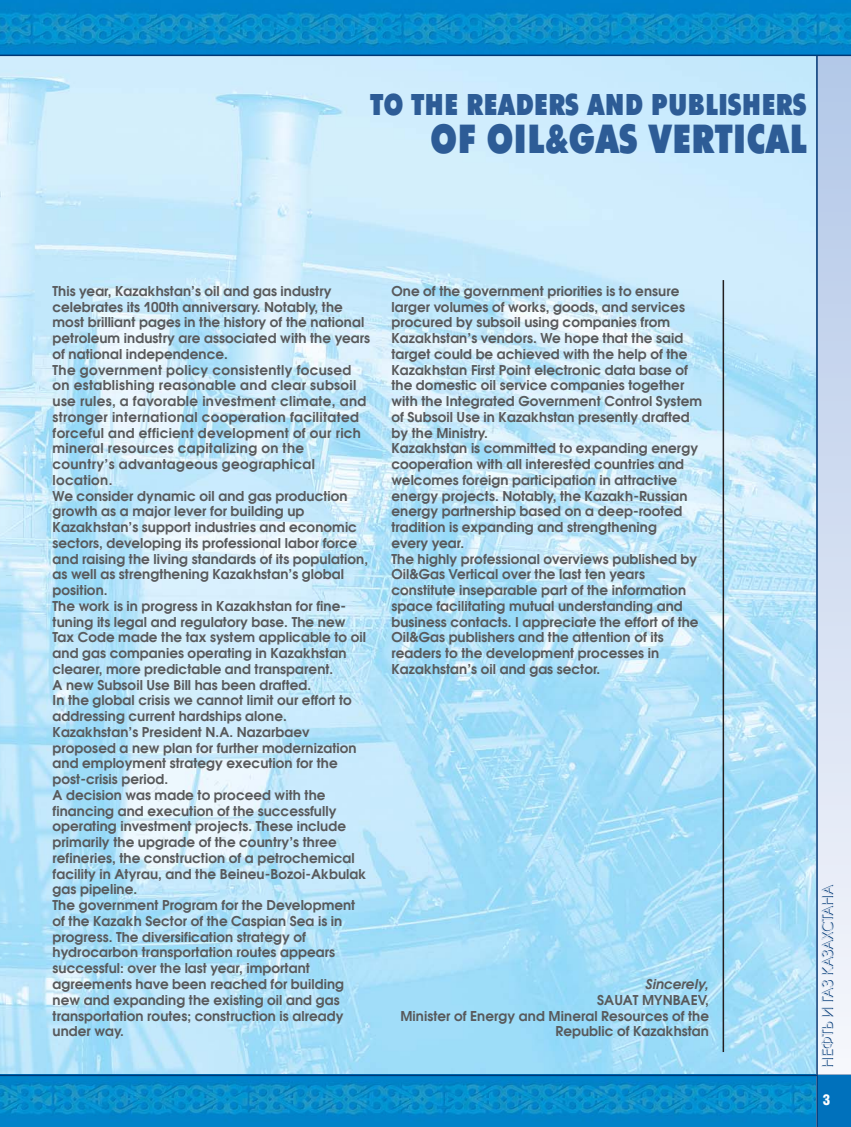
<style>
.page{position:relative;width:851px;height:1127px;background:#fff}
.page>*{position:absolute;margin:0;border:0;box-sizing:border-box;transform-origin:0 0}
.t1{font:700 40.5px "Futura Futuris X Cond C";color:#2d5c96}
.t2{font:700 30px "Futura Futuris X Cond C";color:#2d5c96}
.t3{font:15px "Futura Futuris Shadow C";color:#003876}
.t4{font:900 15px "Helios Cond";color:#fff}
.t5{font:600 13.5px/15.8px "Avant Garde Gothic C";letter-spacing:.005em;color:#58595b}
.s1{font-style:italic}
</style>
<div class="page">
<img style="left:0;top:56px;width:816px;height:1018px">
<img style="left:0;top:1076px;width:816px;height:51px">
<div style="left:816px;top:0;width:34px;height:1127px;background:linear-gradient(to bottom,#aec5e7,#f9f9fd)"></div>
<img style="left:1px;top:0;width:849px;height:55px">
<hr style="left:0;top:1074px;width:850px;height:2px;background:#003876">
<hr style="left:0;top:55px;width:850px;height:1px;background:#003876">
<hr style="left:722px;top:280px;width:2px;height:772px;background:#231f20">
<div style="left:816px;top:1075px;width:34px;height:52px;background:#0071bc"></div>
<hr style="left:816px;top:55px;width:1px;height:1072px;background:#003876">
<hr style="left:0;top:0;width:1px;height:55px;background:#0071bc">
<p class="t2" style="left:370px;top:94px;width:438px">TO THE READERS AND PUBLISHERS</p>
<p class="t1" style="left:430px;top:124px;width:378px">OF OIL&amp;GAS VERTICAL</p>
<p class="t5" style="left:53px;top:284px;width:319px">This year, Kazakhstan’s oil and gas industry celebrates its 100th anniversary. Notably, the most brilliant pages in the history of the national petroleum industry are associated with the years of national independence.<br>The government policy consistently focused on establishing reasonable and clear subsoil use rules, a favorable investment climate, and stronger international cooperation facilitated forceful and efficient development of our rich mineral resources capitalizing on the<br>country’s advantageous geographical location.<br>We consider dynamic oil and gas production growth as a major lever for building up Kazakhstan’s support industries and economic sectors, developing its professional labor force and raising the living standards of its population, as well as strengthening Kazakhstan’s global position.<br>The work is in progress in Kazakhstan for fine&shy;tuning its legal and regulatory base. The new Tax Code made the tax system applicable to oil and gas companies operating in Kazakhstan clearer, more predictable and transparent.<br>A new Subsoil Use Bill has been drafted.<br>In the global crisis we cannot limit our effort to addressing current hardships alone.<br>Kazakhstan’s President N.A. Nazarbaev proposed a new plan for further modernization and employment strategy execution for the post-crisis period.<br>A decision was made to proceed with the financing and execution of the successfully operating investment projects. These include primarily the upgrade of the country’s three refineries, the construction of a petrochemical facility in Atyrau, and the Beineu-Bozoi-Akbulak gas pipeline.<br>The government Program for the Development of the Kazakh Sector of the Caspian Sea is in progress. The diversification strategy of hydrocarbon transportation routes appears successful: over the last year, important agreements have been reached for building new and expanding the existing oil and gas transportation routes; construction is already under way.</p>
<p class="t5" style="left:391px;top:284px;width:312px">One of the government priorities is to ensure larger volumes of works, goods, and services procured by subsoil using companies from Kazakhstan’s vendors. We hope that the said target could be achieved with the help of the Kazakhstan First Point electronic data base of the domestic oil service companies together with the Integrated Government Control System of Subsoil Use in Kazakhstan presently drafted by the Ministry.<br>Kazakhstan is committed to expanding energy cooperation with all interested countries and welcomes foreign participation in attractive energy projects. Notably, the Kazakh-Russian energy partnership based on a deep-rooted tradition is expanding and strengthening<br>every year.<br>The highly professional overviews published by Oil&amp;Gas Vertical over the last ten years constitute inseparable part of the information space facilitating mutual understanding and business contacts. I appreciate the effort of the Oil&amp;Gas publishers and the attention of its readers to the development processes in Kazakhstan’s oil and gas sector.</p>
<p class="t5" style="left:400px;top:977px;width:310px;text-align:right"><span class="s1">Sincerely,<br></span>SAUAT MYNBAEV,<br>Minister of Energy and Mineral Resources of the<br>Republic of Kazakhstan</p>
<p class="t3" style="left:821px;top:1068px;width:184px;rotate:-90deg">НЕФТЬ И ГАЗ КАЗАХСТАНА</p>
<p class="t4" style="left:822px;top:1094px;width:9px">3</p>
</div>
